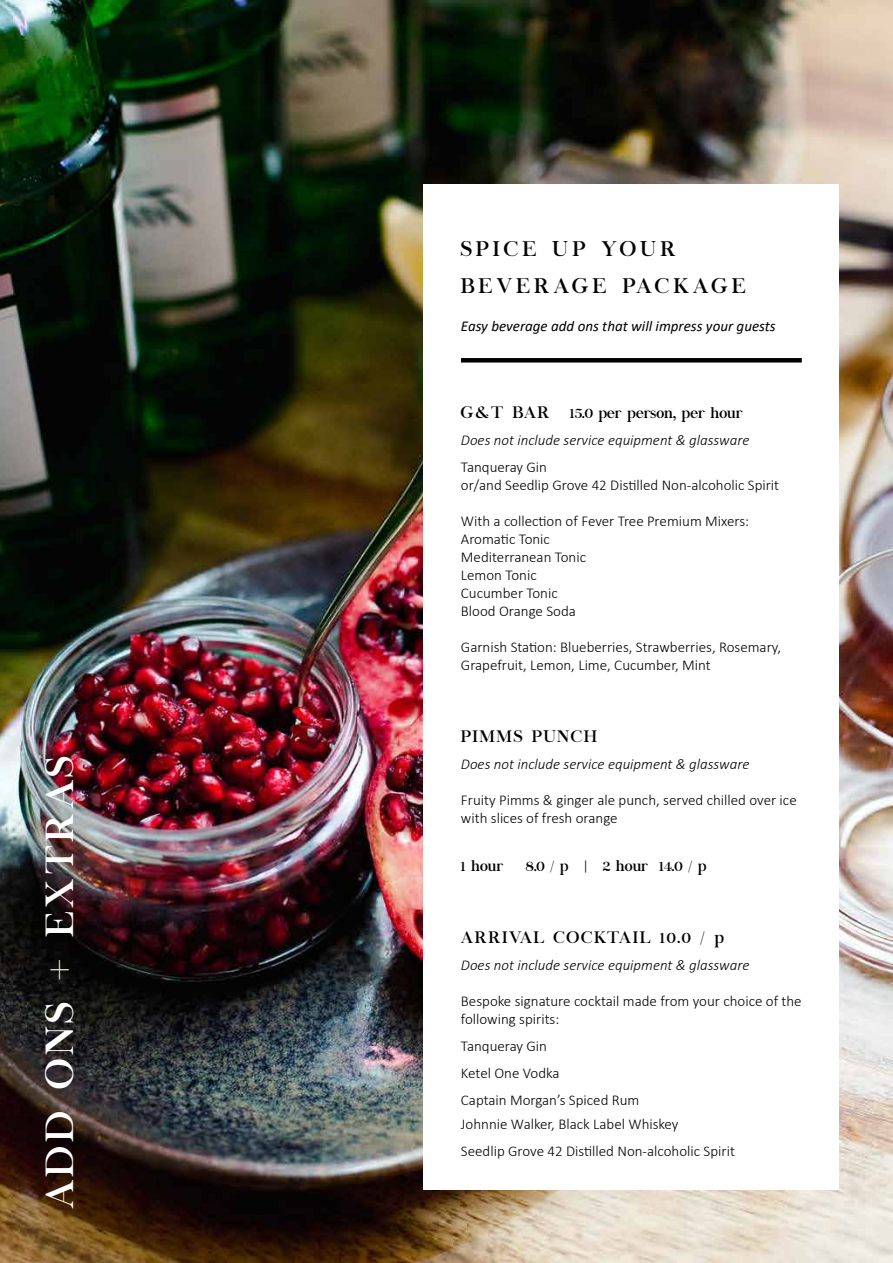
<style>
.page{position:relative;width:893px;height:1263px;background:#fff}
.page>*{position:absolute;margin:0;border:0;box-sizing:border-box;transform-origin:0 0}
.t1{font:39px "Chapaza";letter-spacing:.1em;color:#fff}
.t2{font:21px/37.5px "Chapaza";letter-spacing:.2em;color:#000}
.t3{font:16.5px "Chapaza";letter-spacing:.1em;color:#000}
.t4{font:300 15px/18px "Calibri";color:#000}
.t5{font:italic 300 15px "Calibri";color:#000}
.t6{font:15px "Chapaza";color:#000}
.t7{font:italic 15px "Calibri";color:#000}
.s1{font-size:16.5px}
</style>
<div class="page">
<img style="left:0;top:0;width:893px;height:1263px">
<div style="left:423px;top:184px;width:416px;height:1005px;background:#fff"></div>
<hr style="left:461px;top:358px;width:341px;height:4px;background:#000">
<h1 class="t1" style="left:37px;top:1209px;width:454px;rotate:-90deg">ADD ONS + EXTRAS</h1>
<h2 class="t2" style="left:461px;top:230px;width:286px">SPICE UP YOUR<br>BEVERAGE PACKAGE</h2>
<p class="t7" style="left:461px;top:315px;width:316px">Easy beverage add ons that will impress your guests</p>
<p class="t6" style="left:461px;top:404px;width:283px"><span class="s1">G&amp;T BAR</span> 15.0 per person, per hour</p>
<p class="t5" style="left:461px;top:431px;width:290px">Does not include service equipment &amp; glassware</p>
<p class="t4" style="left:461px;top:458px;width:320px">Tanqueray Gin<br>or/and Seedlip Grove 42 Distilled Non-alcoholic Spirit</p>
<p class="t4" style="left:461px;top:512px;width:290px">With a collection of Fever Tree Premium Mixers:<br>Aromatic Tonic<br>Mediterranean Tonic<br>Lemon Tonic<br>Cucumber Tonic<br>Blood Orange Soda</p>
<p class="t4" style="left:461px;top:638px;width:322px">Garnish Station: Blueberries, Strawberries, Rosemary,<br>Grapefruit, Lemon, Lime, Cucumber, Mint</p>
<p class="t3" style="left:461px;top:727px;width:138px">PIMMS PUNCH</p>
<p class="t5" style="left:461px;top:755px;width:290px">Does not include service equipment &amp; glassware</p>
<p class="t4" style="left:461px;top:791px;width:337px">Fruity Pimms &amp; ginger ale punch, served chilled over ice with slices of fresh orange</p>
<p class="t6" style="left:461px;top:857px;width:44px">1 hour</p>
<p class="t6" style="left:526px;top:857px;width:182px">8.0 / p | 2 hour 14.0 / p</p>
<p class="t3" style="left:461px;top:928px;width:264px">ARRIVAL COCKTAIL 10.0 / p</p>
<p class="t5" style="left:461px;top:956px;width:290px">Does not include service equipment &amp; glassware</p>
<p class="t4" style="left:461px;top:992px;width:342px">Bespoke signature cocktail made from your choice of the following spirits:</p>
<p class="t4" style="left:461px;top:1032px;width:180px;line-height:27px">Tanqueray Gin<br>Ketel One Vodka<br>Captain Morgan’s Spiced Rum</p>
<p class="t4" style="left:461px;top:1110px;width:276px;line-height:27px">Johnnie Walker, Black Label Whiskey<br>Seedlip Grove 42 Distilled Non-alcoholic Spirit</p>
</div>
